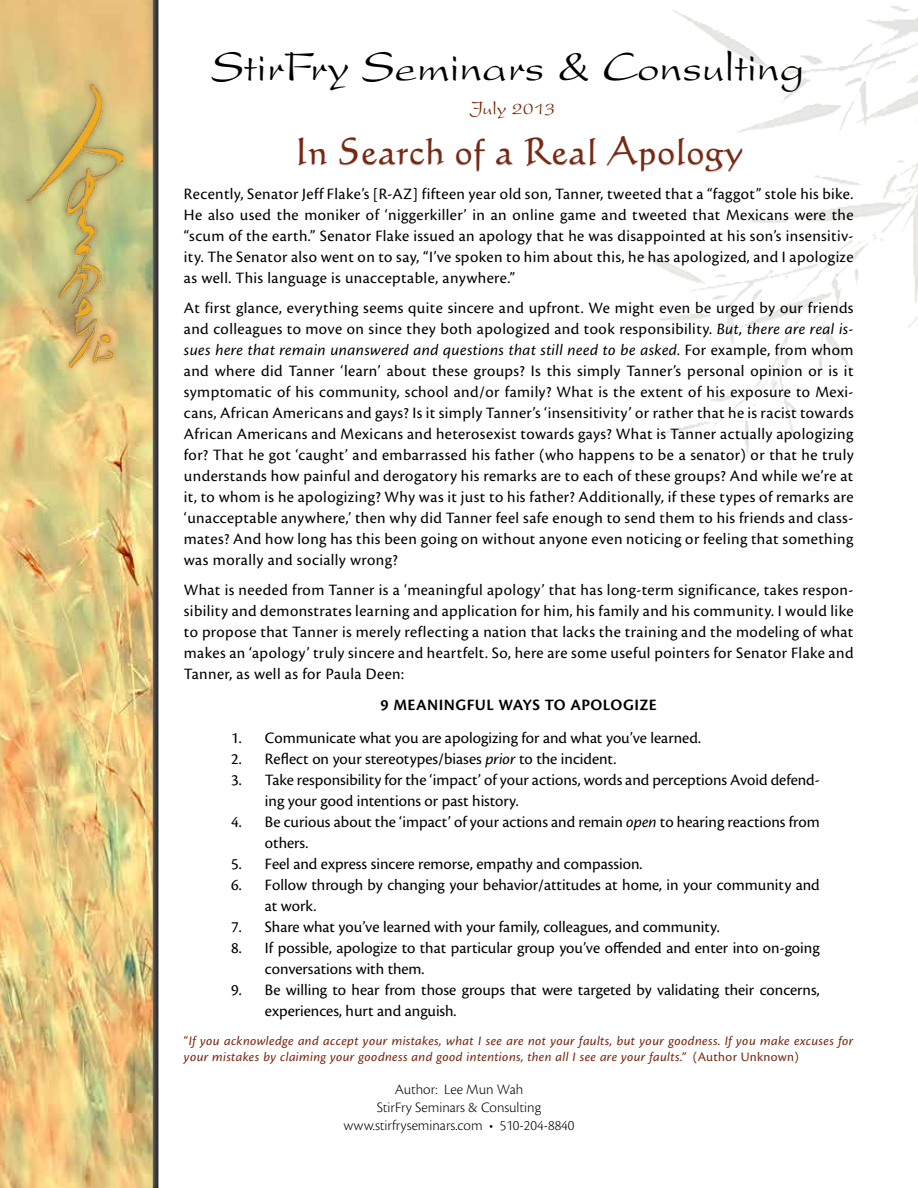
<style>
.page{position:relative;width:918px;height:1188px;background:#fff}
.page>*{position:absolute;margin:0;border:0;box-sizing:border-box;transform-origin:0 0}
.t1{font:45px "Present";color:#000}
.t2{font:36px "Calligraphic 421 BT Roman B";letter-spacing:.025em;color:#7a2710}
.t3{font:19.5px "Present";color:#712300}
.t4{font:16.5px/21px "Cronos Pro";color:#000}
.t5{font:16.5px "Cronos Pro Semibold Capt";letter-spacing:.025em;color:#000}
.t6{font:300 15px/18px "Cronos Pro";color:#000;text-align:center}
.t7{font:13.5px/16.5px "Cronos Pro Capt It";letter-spacing:.02em;color:#7a2710}
.s1{font-style:italic}
.s2{font-family:"Cronos Pro"}
</style>
<div class="page">
<img style="left:0;top:0;width:151px;height:1188px">
<img style="left:671px;top:6px;width:247px;height:72px">
<div style="left:20px;top:78px;width:109px;height:296px;background:#7a2710;opacity:.33"></div>
<img style="left:26px;top:84px;width:97px;height:284px">
<div style="left:151px;top:0;width:9px;height:1188px;background:#000;opacity:.75"></div>
<div style="left:298px;top:136px;width:445px;height:37px;background:#000;opacity:.29"></div>
<h1 class="t1" style="left:211px;top:42px;width:595px">StirFry Seminars &amp; Consulting</h1>
<p class="t3" style="left:470px;top:98px;width:87px">July 2013</p>
<h2 class="t2" style="left:295px;top:128px;width:450px">In Search of a Real Apology</h2>
<p class="t4" style="left:184px;top:183px;width:671px;text-align:justify">Recently, Senator Jeff Flake’s [R-AZ] fifteen year old son, Tanner, tweeted that a “faggot” stole his bike.<br>He also used the moniker of ‘niggerkiller’ in an online game and tweeted that Mexicans were the “scum of the earth.” Senator Flake issued an apology that he was disappointed at his son’s insensitiv&shy;ity. The Senator also went on to say, “I’ve spoken to him about this, he has apologized, and I apologize as well. This language is unacceptable, anywhere.”</p>
<p class="t4" style="left:184px;top:297px;width:671px;text-align:justify">At first glance, everything seems quite sincere and upfront. We might even be urged by our friends and colleagues to move on since they both apologized and took responsibility. <span class="s1">But, there are real is&shy;sues here that remain unanswered and questions that still need to be asked.</span> For example, from whom and where did Tanner ‘learn’ about these groups? Is this simply Tanner’s personal opinion or is it symptomatic of his community, school and/or family? What is the extent of his exposure to Mexi&shy;cans, African Americans and gays? Is it simply Tanner’s ‘insensitivity’ or rather that he is racist towards African Americans and Mexicans and heterosexist towards gays? What is Tanner actually apologizing for? That he got ‘caught’ and embarrassed his father (who happens to be a senator) or that he truly understands how painful and derogatory his remarks are to each of these groups? And while we’re at it, to whom is he apologizing? Why was it just to his father? Additionally, if these types of remarks are ‘unacceptable anywhere,’ then why did Tanner feel safe enough to send them to his friends and class&shy;mates? And how long has this been going on without anyone even noticing or feeling that something was morally and socially wrong?</p>
<p class="t4" style="left:184px;top:579px;width:671px;text-align:justify">What is needed from Tanner is a ‘meaningful apology’ that has long-term significance, takes respon&shy;sibility and demonstrates learning and application for him, his family and his community. I would like to propose that Tanner is merely reflecting a nation that lacks the training and the modeling of what makes an ‘apology’ truly sincere and heartfelt. So, here are some useful pointers for Senator Flake and Tanner, as well as for Paula Deen:</p>
<p class="t5" style="left:381px;top:696px;width:278px">9 MEANINGFUL WAYS TO APOLOGIZE</p>
<p class="t4" style="left:231px;top:728px;width:471px">1. Communicate what you are apologizing for and what you’ve learned.</p>
<p class="t4" style="left:231px;top:749px;width:387px">2. Reflect on your stereotypes/biases <span class="s1">prior</span> to the incident.</p>
<p class="t4" style="left:265px;top:770px;width:556px;text-indent:-34px">3. Take responsibility for the ‘impact’ of your actions, words and perceptions Avoid defend&shy;ing your good intentions or past history.</p>
<p class="t4" style="left:265px;top:812px;width:556px;text-indent:-34px">4. Be curious about the ‘impact’ of your actions and remain <span class="s1">open</span> to hearing reactions from others.</p>
<p class="t4" style="left:231px;top:854px;width:413px">5. Feel and express sincere remorse, empathy and compassion.</p>
<p class="t4" style="left:265px;top:875px;width:556px;text-indent:-34px">6. Follow through by changing your behavior/attitudes at home, in your community and at work.</p>
<p class="t4" style="left:231px;top:917px;width:490px">7. Share what you’ve learned with your family, colleagues, and community.</p>
<p class="t4" style="left:265px;top:938px;width:556px;text-indent:-34px">8. If possible, apologize to that particular group you’ve offended and enter into on-going conversations with them.</p>
<p class="t4" style="left:265px;top:980px;width:556px;text-indent:-34px">9. Be willing to hear from those groups that were targeted by validating their concerns, experiences, hurt and anguish.</p>
<p class="t7" style="left:184px;top:1032px;width:671px"><span class="s2">“</span>If you acknowledge and accept your mistakes, what I see are not your faults, but your goodness. If you make excuses for your mistakes by claiming your goodness and good intentions, then all I see are your faults.” <span class="s2">(Author Unknown)</span></p>
<p class="t6" style="left:343px;top:1080px;width:233px">Author: Lee Mun Wah<br>StirFry Seminars &amp; Consulting www.stirfryseminars.com • 510-204-8840</p>
</div>
